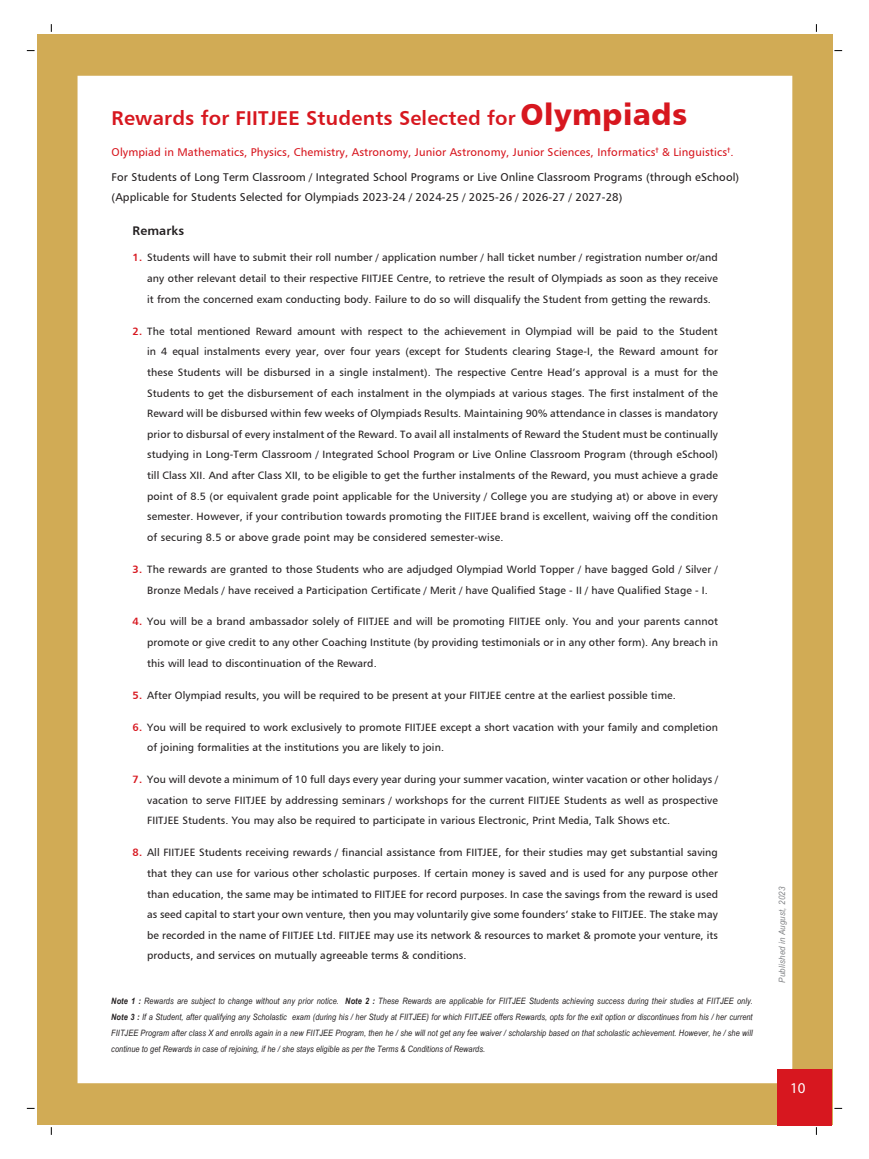
<style>
.page{position:relative;width:869px;height:1159px;background:#fff}
.page>*{position:absolute;margin:0;border:0;box-sizing:border-box;transform-origin:0 0}
.t1{font:20px "Humanist 777 BT Bold B";letter-spacing:.01em;color:#d7171f}
.t2{font:15px "Myriad Pro";color:#fff}
.t3{font:12.5px "Humanist 777 BT Bold B";letter-spacing:.01em;color:#231f20}
.t4{font:11.25px/20px "Humanist 777 BT Roman B";letter-spacing:.01em;color:#231f20}
.t5{font:11.25px "Humanist 777 BT Roman B";letter-spacing:.01em;color:#d7171f}
.t6{font:10.62px/20.6px "Humanist 777 BT Roman B";letter-spacing:.01em;color:#231f20;text-align:justify}
.t7{font:italic 8.75px/16.2px "Arial Narrow";letter-spacing:.01em;color:#231f20;text-align:justify}
.t8{font:italic 8.75px "Arial Narrow";letter-spacing:.02em;color:#808285;scale:1.1 1}
.s1{font-family:"Humanist 777 BT Black B";font-size:30px}
.s2{font-family:"Humanist 777 BT Bold B";color:#d7171f}
.s3{font-weight:700}
</style>
<div class="page">
<div style="left:37px;top:34px;width:795px;height:1090px;background:#d1ab55"></div>
<div style="left:78px;top:76px;width:714px;height:1007px;background:#fff"></div>
<div style="left:777px;top:1069px;width:55px;height:56px;background:#d7171f"></div>
<p class="t1" style="left:112px;top:105px;width:577px">Rewards for FIITJEE Students Selected for <span class="s1">Olympiads</span></p>
<p class="t5" style="left:112px;top:145px;width:623px">Olympiad in Mathematics, Physics, Chemistry, Astronomy, Junior Astronomy, Junior Sciences, Informatics<sup>†</sup> &amp; Linguistics<sup>†</sup>.</p>
<p class="t4" style="left:112px;top:167px;width:629px">For Students of Long Term Classroom / Integrated School Programs or Live Online Classroom Programs (through eSchool) (Applicable for Students Selected for Olympiads 2023-24 / 2024-25 / 2025-26 / 2026-27 / 2027-28)</p>
<p class="t3" style="left:133px;top:223px;width:53px">Remarks</p>
<p class="t6" style="left:147px;top:247px;width:572px;text-indent:-15px"><span class="s2">1.</span> Students will have to submit their roll number / application number / hall ticket number / registration number or/and any other relevant detail to their respective FIITJEE Centre, to retrieve the result of Olympiads as soon as they receive it from the concerned exam conducting body. Failure to do so will disqualify the Student from getting the rewards.</p>
<p class="t6" style="left:147px;top:320px;width:572px;text-indent:-15px"><span class="s2">2.</span> The total mentioned Reward amount with respect to the achievement in Olympiad will be paid to the Student in 4 equal instalments every year, over four years (except for Students clearing Stage-I, the Reward amount for these Students will be disbursed in a single instalment). The respective Centre Head’s approval is a must for the Students to get the disbursement of each instalment in the olympiads at various stages. The first instalment of the Reward will be disbursed within few weeks of Olympiads Results. Maintaining 90% attendance in classes is mandatory prior to disbursal of every instalment of the Reward. To avail all instalments of Reward the Student must be continually studying in Long-Term Classroom / Integrated School Program or Live Online Classroom Program (through eSchool) till Class XII. And after Class XII, to be eligible to get the further instalments of the Reward, you must achieve a grade point of 8.5 (or equivalent grade point applicable for the University / College you are studying at) or above in every semester. However, if your contribution towards promoting the FIITJEE brand is excellent, waiving off the condition of securing 8.5 or above grade point may be considered semester-wise.</p>
<p class="t6" style="left:133px;top:558px;width:587px;text-align:center"><span class="s2">3.</span> The rewards are granted to those Students who are adjudged Olympiad World Topper / have bagged Gold / Silver /<br>Bronze Medals / have received a Participation Certificate / Merit / have Qualified Stage - II / have Qualified Stage - I.</p>
<p class="t6" style="left:147px;top:611px;width:572px;text-indent:-15px"><span class="s2">4.</span> You will be a brand ambassador solely of FIITJEE and will be promoting FIITJEE only. You and your parents cannot promote or give credit to any other Coaching Institute (by providing testimonials or in any other form). Any breach in this will lead to discontinuation of the Reward.</p>
<p class="t6" style="left:133px;top:684px;width:544px"><span class="s2">5.</span> After Olympiad results, you will be required to be present at your FIITJEE centre at the earliest possible time.</p>
<p class="t6" style="left:147px;top:716px;width:572px;text-indent:-15px"><span class="s2">6.</span> You will be required to work exclusively to promote FIITJEE except a short vacation with your family and completion of joining formalities at the institutions you are likely to join.</p>
<p class="t6" style="left:147px;top:768px;width:572px;text-indent:-15px"><span class="s2">7.</span> You will devote a minimum of 10 full days every year during your summer vacation, winter vacation or other holidays / vacation to serve FIITJEE by addressing seminars / workshops for the current FIITJEE Students as well as prospective FIITJEE Students. You may also be required to participate in various Electronic, Print Media, Talk Shows etc.</p>
<p class="t6" style="left:147px;top:842px;width:572px;text-indent:-15px"><span class="s2">8.</span> All FIITJEE Students receiving rewards / financial assistance from FIITJEE, for their studies may get substantial saving that they can use for various other scholastic purposes. If certain money is saved and is used for any purpose other than education, the same may be intimated to FIITJEE for record purposes. In case the savings from the reward is used as seed capital to start your own venture, then you may voluntarily give some founders’ stake to FIITJEE. The stake may be recorded in the name of FIITJEE Ltd. FIITJEE may use its network &amp; resources to market &amp; promote your venture, its products, and services on mutually agreeable terms &amp; conditions.</p>
<p class="t7" style="left:111px;top:992px;width:643px"><span class="s3">Note 1 :</span> Rewards are subject to change without any prior notice. <span class="s3">Note 2 :</span> These Rewards are applicable for FIITJEE Students achieving success during their studies at FIITJEE only.<br><span class="s3">Note 3 :</span> If a Student, after qualifying any Scholastic exam (during his / her Study at FIITJEE) for which FIITJEE offers Rewards, opts for the exit option or discontinues from his / her current FIITJEE Program after class X and enrolls again in a new FIITJEE Program, then he / she will not get any fee waiver / scholarship based on that scholastic achievement. However, he / she will continue to get Rewards in case of rejoining, if he / she stays eligible as per the Terms &amp; Conditions of Rewards.</p>
<p class="t8" style="left:776px;top:982px;width:89px;rotate:-90deg">Published in August, 2023</p>
<h2 class="t2" style="left:790px;top:1078px;width:17px">10</h2>
</div>
